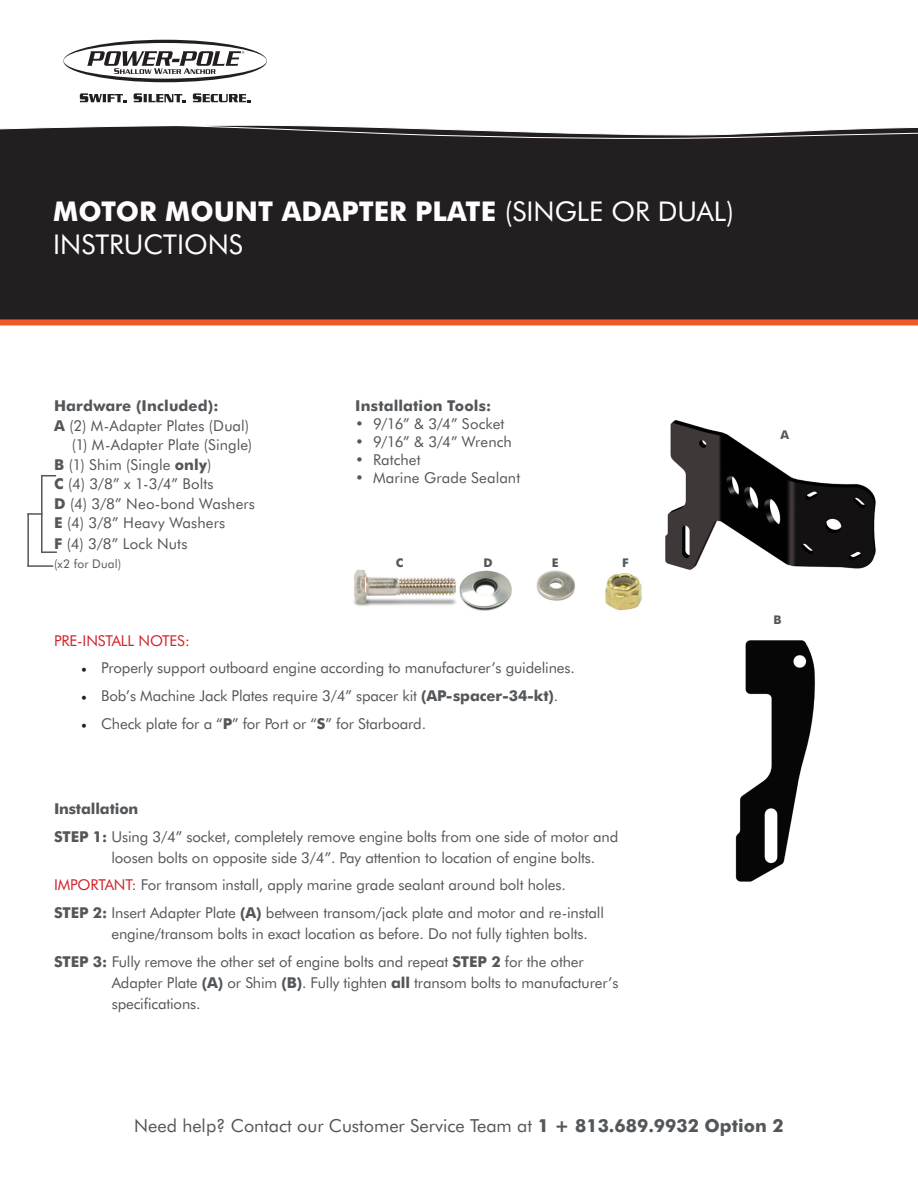
<style>
.page{position:relative;width:918px;height:1188px;background:#fff}
.page>*{position:absolute;margin:0;border:0;box-sizing:border-box;transform-origin:0 0}
.t1{font:700 27.3px "Futura BT";color:#fff}
.t2{font:27.3px "Futura BT";color:#fff}
.t3{font:18px "Futura BT";color:#54575a}
.t4{font:15px/21px "Futura BT";letter-spacing:-.01em;color:#54575a}
.t5{font:700 15px "Futura BT";letter-spacing:.005em;color:#54575a}
.t6{font:15px "Futura BT";letter-spacing:.01em;color:#54575a}
.t7{font:15px "Futura BT";letter-spacing:-.01em;color:#d1232a}
.t8{font:12px "Futura BT";letter-spacing:.015em;color:#54575a}
.t9{font:700 12px "Futura BT";color:#54575a}
.s1{font-weight:400}
.s2{font-weight:700}
.s3{font-family:"Minion Pro";color:#231f20}
.s4{color:#d1232a}
</style>
<div class="page">
<div style="left:0;top:139px;width:918px;height:180px;background:#231f20"></div>
<svg style="left:0;top:125px;width:918px;height:14px"></svg>
<div style="left:0;top:319px;width:918px;height:6px;background:#f15927"></div>
<img style="left:353px;top:570px;width:104px;height:36px">
<img style="left:605px;top:573px;width:37px;height:38px">
<img style="left:459px;top:570px;width:53px;height:41px">
<img style="left:536px;top:570px;width:40px;height:31px">
<img style="left:665px;top:420px;width:211px;height:150px">
<img style="left:735px;top:640px;width:80px;height:242px">
<svg style="left:43px;top:475px;width:13px;height:1px"></svg>
<hr style="left:41px;top:475px;width:2px;height:78px;background:#54575a">
<svg style="left:29px;top:513px;width:14px;height:2px"></svg>
<svg style="left:42px;top:551px;width:15px;height:2px"></svg>
<hr style="left:27px;top:513px;width:2px;height:54px;background:#54575a">
<hr style="left:27px;top:565px;width:26px;height:2px;background:#54575a">
<svg style="left:80px;top:93px;width:46px;height:9px"></svg>
<svg style="left:134px;top:93px;width:52px;height:9px"></svg>
<svg style="left:193px;top:93px;width:58px;height:9px"></svg>
<svg style="left:63px;top:40px;width:204px;height:42px"></svg>
<p class="t1" style="left:53px;top:195px;width:682px">MOTOR MOUNT ADAPTER PLATE <span class="s1">(SINGLE OR DUAL)</span></p>
<p class="t2" style="left:53px;top:228px;width:191px">INSTRUCTIONS</p>
<p class="t5" style="left:54px;top:397px;width:166px">Hardware (Included):</p>
<p class="t4" style="left:54px;top:415px;width:197px"><span class="s2">A</span> (2) M-Adapter Plates (Dual)</p>
<p class="t4" style="left:72px;top:434px;width:182px">(1) M-Adapter Plate (Single)</p>
<p class="t4" style="left:54px;top:454px;width:159px"><span class="s2">B</span> (1) Shim (Single <span class="s2">only</span>)</p>
<p class="t4" style="left:54px;top:473px;width:161px"><span class="s2">C</span> (4) 3/8” x 1-3/4” Bolts</p>
<p class="t4" style="left:54px;top:493px;width:203px"><span class="s2">D</span> (4) 3/8” Neo-bond Washers</p>
<p class="t6" style="left:54px;top:514px;width:173px"><span class="s2">E</span> (4) 3/8” Heavy Washers</p>
<p class="t6" style="left:54px;top:535px;width:135px"><span class="s2">F</span> (4) 3/8” Lock Nuts</p>
<p class="t8" style="left:54px;top:557px;width:69px">(x2 for Dual)</p>
<p class="t5" style="left:355px;top:396px;width:137px">Installation Tools:</p>
<p class="t4" style="left:355px;top:413px;width:151px">• 9/16” &amp; 3/4” Socket</p>
<p class="t4" style="left:355px;top:431px;width:158px">• 9/16” &amp; 3/4” Wrench</p>
<p class="t4" style="left:355px;top:449px;width:67px">• Ratchet</p>
<p class="t4" style="left:355px;top:467px;width:166px">• Marine Grade Sealant</p>
<p class="t9" style="left:396px;top:555px;width:9px">C</p>
<p class="t9" style="left:484px;top:555px;width:11px">D</p>
<p class="t9" style="left:552px;top:555px;width:8px">E</p>
<p class="t9" style="left:622px;top:555px;width:8px">F</p>
<p class="t7" style="left:54px;top:631px;width:137px">PRE-INSTALL NOTES:</p>
<p class="t4" style="left:81px;top:657px;width:495px"><span class="s3">•</span> Properly support outboard engine according to manufacturer’s guidelines.</p>
<p class="t4" style="left:81px;top:685px;width:479px"><span class="s3">•</span> Bob’s Machine Jack Plates require 3/4” spacer kit <span class="s2">(AP-spacer-34-kt)</span>.</p>
<p class="t4" style="left:81px;top:713px;width:347px"><span class="s3">•</span> Check plate for a “<span class="s2">P</span>” for Port or “<span class="s2">S</span>” for Starboard.</p>
<p class="t5" style="left:54px;top:799px;width:86px">Installation</p>
<p class="t4" style="left:111px;top:826px;width:508px;text-indent:-57px"><span class="s2">STEP 1:</span> Using 3/4” socket, completely remove engine bolts from one side of motor and loosen bolts on opposite side 3/4”. Pay attention to location of engine bolts.</p>
<p class="t4" style="left:54px;top:874px;width:513px"><span class="s4">IMPORTANT:</span> For transom install, apply marine grade sealant around bolt holes.</p>
<p class="t4" style="left:111px;top:902px;width:494px;text-indent:-57px"><span class="s2">STEP 2:</span> Insert Adapter Plate <span class="s2">(A)</span> between transom/jack plate and motor and re-install engine/transom bolts in exact location as before. Do not fully tighten bolts.</p>
<p class="t4" style="left:112px;top:951px;width:508px;text-indent:-58px"><span class="s2">STEP 3:</span> Fully remove the other set of engine bolts and repeat <span class="s2">STEP 2</span> for the other<br>Adapter Plate <span class="s2">(A)</span> or Shim <span class="s2">(B)</span>. Fully tighten <span class="s2">all</span> transom bolts to manufacturer’s specifications.</p>
<p class="t9" style="left:781px;top:428px;width:10px">A</p>
<p class="t9" style="left:774px;top:613px;width:10px">B</p>
<p class="t3" style="left:134px;top:1115px;width:651px">Need help? Contact our Customer Service Team at <span class="s2">1 + 813.689.9932 Option 2</span></p>
</div>
